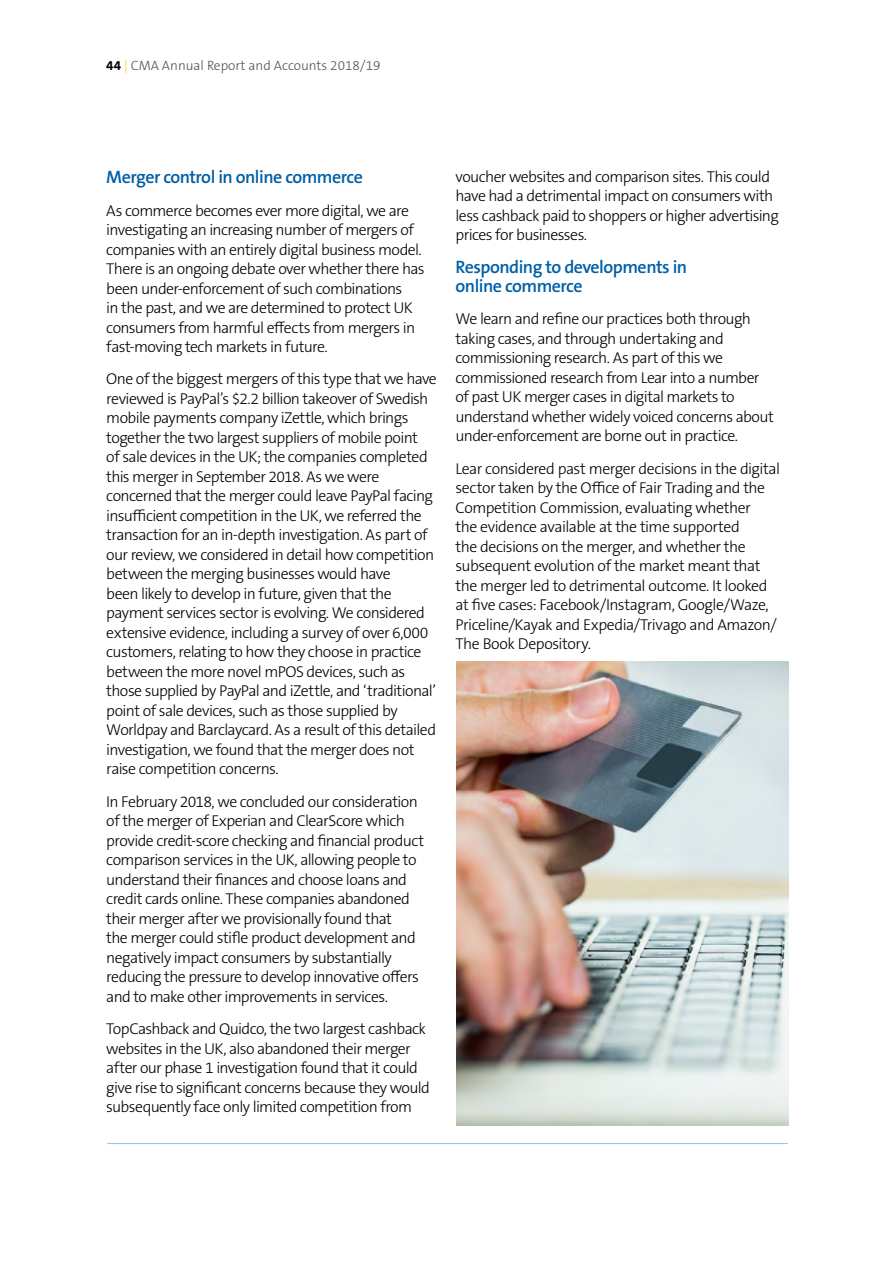
<style>
.page{position:relative;width:893px;height:1263px;background:#fff}
.page>*{position:absolute;margin:0;border:0;box-sizing:border-box;transform-origin:0 0}
.Sub_title{font:600 18px "The Sans B W6";letter-spacing:-.03em;color:#005fa7}
.Body_copy{font:300 15.75px/19.5px "The Sans B W3";letter-spacing:-.035em;color:#000}
.t1{font:300 13.5px "The Sans B W3";color:#545155}
.s1{font-family:"The Sans B W7";font-weight:700;color:#000}
.s2{color:#fec910}
</style>
<div class="page">
<hr style="left:107px;top:1143px;width:681px;height:1px;background:#7ec9eb">
<img style="left:457px;top:662px;width:332px;height:463px">
<p class="t1" style="left:106px;top:57px;width:276px"><span class="s1">44</span> <span class="s2">|</span> CMA Annual Report and Accounts 2018/19</p>
<p class="Sub_title" style="left:106px;top:166px;width:258px">Merger control in online commerce</p>
<p class="Body_copy" style="left:106px;top:201px;width:320px">As commerce becomes ever more digital, we are investigating an increasing number of mergers of companies with an entirely digital business model.<br>There is an ongoing debate over whether there has been under-enforcement of such combinations<br>in the past, and we are determined to protect UK consumers from harmful effects from mergers in fast-moving tech markets in future.</p>
<p class="Body_copy" style="left:106px;top:369px;width:332px">One of the biggest mergers of this type that we have reviewed is PayPal’s $2.2 billion takeover of Swedish mobile payments company iZettle, which brings together the two largest suppliers of mobile point<br>of sale devices in the UK; the companies completed this merger in September 2018. As we were concerned that the merger could leave PayPal facing insufficient competition in the UK, we referred the transaction for an in-depth investigation. As part of our review, we considered in detail how competition between the merging businesses would have<br>been likely to develop in future, given that the payment services sector is evolving. We considered extensive evidence, including a survey of over 6,000 customers, relating to how they choose in practice between the more novel mPOS devices, such as those supplied by PayPal and iZettle, and ‘traditional’ point of sale devices, such as those supplied by Worldpay and Barclaycard. As a result of this detailed investigation, we found that the merger does not raise competition concerns.</p>
<p class="Body_copy" style="left:106px;top:792px;width:319px">In February 2018, we concluded our consideration of the merger of Experian and ClearScore which provide credit-score checking and financial product comparison services in the UK, allowing people to understand their finances and choose loans and credit cards online. These companies abandoned their merger after we provisionally found that<br>the merger could stifle product development and negatively impact consumers by substantially reducing the pressure to develop innovative offers and to make other improvements in services.</p>
<p class="Body_copy" style="left:106px;top:1019px;width:325px">TopCashback and Quidco, the two largest cashback websites in the UK, also abandoned their merger after our phase 1 investigation found that it could give rise to significant concerns because they would subsequently face only limited competition from</p>
<p class="Body_copy" style="left:455px;top:167px;width:325px">voucher websites and comparison sites. This could have had a detrimental impact on consumers with less cashback paid to shoppers or higher advertising prices for businesses.</p>
<p class="Sub_title" style="left:455px;top:255px;width:233px">Responding to developments in</p>
<p class="Sub_title" style="left:455px;top:274px;width:129px">online commerce</p>
<p class="Body_copy" style="left:455px;top:309px;width:320px">We learn and refine our practices both through taking cases, and through undertaking and commissioning research. As part of this we commissioned research from Lear into a number of past UK merger cases in digital markets to understand whether widely voiced concerns about under-enforcement are borne out in practice.</p>
<p class="Body_copy" style="left:455px;top:459px;width:326px">Lear considered past merger decisions in the digital sector taken by the Office of Fair Trading and the Competition Commission, evaluating whether<br>the evidence available at the time supported<br>the decisions on the merger, and whether the subsequent evolution of the market meant that the merger led to detrimental outcome. It looked at five cases: Facebook/Instagram, Google/Waze, Priceline/Kayak and Expedia/Trivago and Amazon/ The Book Depository.</p>
</div>
